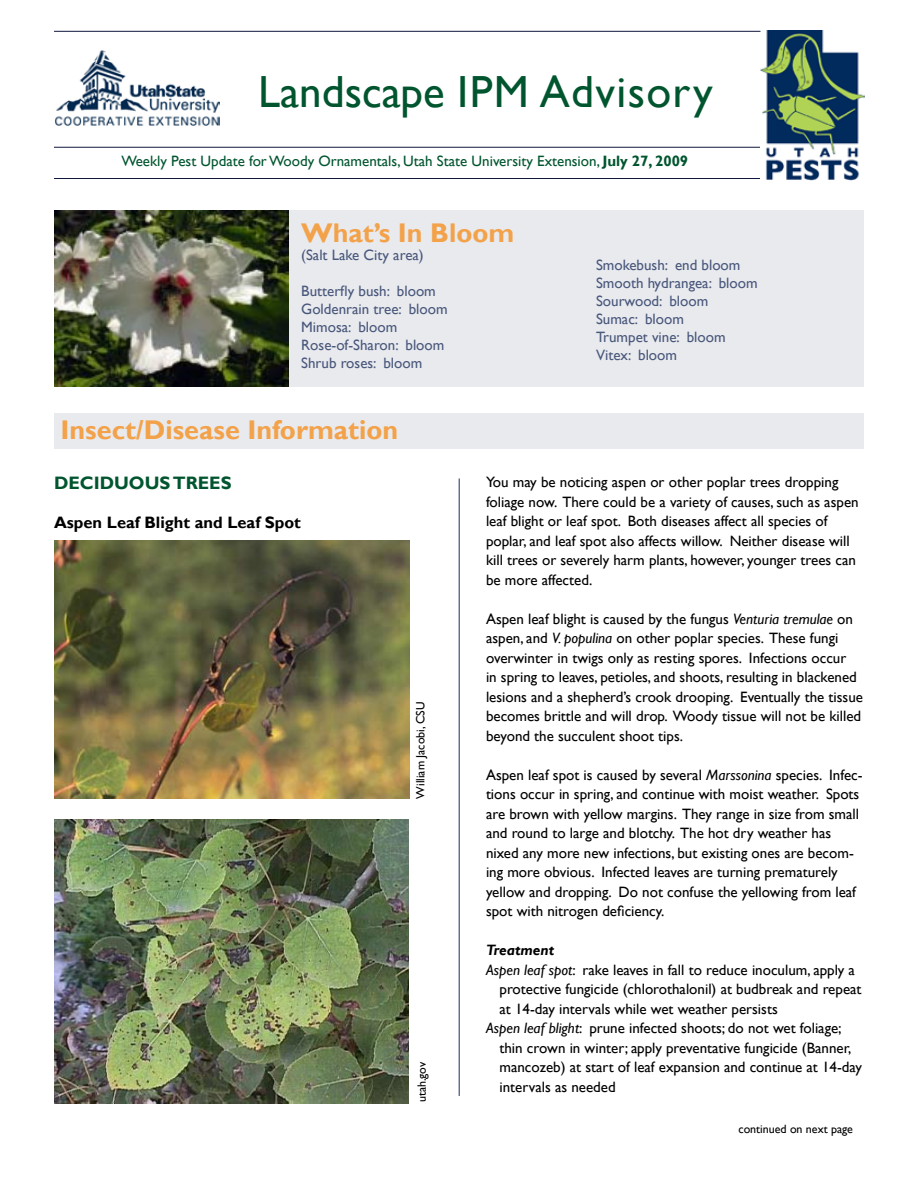
<style>
.page{position:relative;width:918px;height:1188px;background:#fff}
.page>*{position:absolute;margin:0;border:0;box-sizing:border-box;transform-origin:0 0}
.t1{font:45px "Gill Sans";letter-spacing:.03em;color:#00552f}
.t2{font:700 27px "Gill Sans";color:#f3a24a}
.t3{font:700 18px "Gill Sans";color:#00552f}
.t4{font:700 16.5px "Gill Sans";color:#000}
.t5{font:15px/19.5px "Gill Sans";color:#000}
.t6{font:15px/18px "Gill Sans";color:#49577b}
.t7{font:15px "Gill Sans";color:#00552f}
.t8{font:italic 700 15px "Gill Sans";color:#000}
.t9{font:12px "Gill Sans";color:#000}
.s1{font-weight:700}
.s2{font-style:italic}
</style>
<div class="page">
<hr style="left:54px;top:147px;width:710px;height:1px;background:#0f173c">
<hr style="left:54px;top:178px;width:711px;height:1px;background:#0f173c">
<div style="left:54px;top:414px;width:810px;height:35px;background:#e8eaee"></div>
<div style="left:288px;top:210px;width:576px;height:177px;background:#e8eaee"></div>
<hr style="left:459px;top:478px;width:1px;height:618px;background:#1b2d5a">
<img style="left:761px;top:30px;width:103px;height:151px">
<img style="left:54px;top:50px;width:166px;height:75px">
<hr style="left:54px;top:31px;width:706px;height:1px;background:#0f173c">
<img style="left:54px;top:210px;width:234px;height:176px">
<img style="left:54px;top:540px;width:355px;height:259px">
<img style="left:54px;top:819px;width:354px;height:284px">
<h1 class="t1" style="left:258px;top:66px;width:456px">Landscape IPM Advisory</h1>
<p class="t7" style="left:121px;top:152px;width:568px">Weekly Pest Update for Woody Ornamentals, Utah State University Extension, <span class="s1">July 27, 2009</span></p>
<h2 class="t2" style="left:301px;top:217px;width:215px">What’s In Bloom</h2>
<p class="t6" style="left:301px;top:247px;width:124px">(Salt Lake City area)</p>
<p class="t6" style="left:301px;top:283px;width:148px">Butterfly bush: bloom<br>Goldenrain tree: bloom<br>Mimosa: bloom<br>Rose-of-Sharon: bloom<br>Shrub roses: bloom</p>
<p class="t6" style="left:596px;top:256px;width:163px">Smokebush: end bloom<br>Smooth hydrangea: bloom<br>Sourwood: bloom<br>Sumac: bloom<br>Trumpet vine: bloom<br>Vitex: bloom</p>
<h2 class="t2" style="left:61px;top:414px;width:339px">Insect/Disease Information</h2>
<p class="t3" style="left:54px;top:473px;width:179px">DECIDUOUS TREES</p>
<p class="t4" style="left:54px;top:513px;width:249px">Aspen Leaf Blight and Leaf Spot</p>
<p class="t9" style="left:413px;top:799px;width:98px;rotate:-90deg">William Jacobi, CSU</p>
<p class="t9" style="left:415px;top:1102px;width:42px;rotate:-90deg">utah.gov</p>
<p class="t5" style="left:486px;top:473px;width:374px">You may be noticing aspen or other poplar trees dropping foliage now. There could be a variety of causes, such as aspen leaf blight or leaf spot. Both diseases affect all species of poplar, and leaf spot also affects willow. Neither disease will kill trees or severely harm plants, however, younger trees can be more affected.</p>
<p class="t5" style="left:486px;top:609px;width:379px">Aspen leaf blight is caused by the fungus <span class="s2">Venturia tremulae</span> on aspen, and <span class="s2">V. populina</span> on other poplar species. These fungi overwinter in twigs only as resting spores. Infections occur<br>in spring to leaves, petioles, and shoots, resulting in blackened lesions and a shepherd’s crook drooping. Eventually the tissue becomes brittle and will drop. Woody tissue will not be killed beyond the succulent shoot tips.</p>
<p class="t5" style="left:486px;top:765px;width:378px">Aspen leaf spot is caused by several <span class="s2">Marssonina</span> species. Infec&shy;tions occur in spring, and continue with moist weather. Spots are brown with yellow margins. They range in size from small and round to large and blotchy. The hot dry weather has nixed any more new infections, but existing ones are becom&shy;ing more obvious. Infected leaves are turning prematurely yellow and dropping. Do not confuse the yellowing from leaf spot with nitrogen deficiency.</p>
<p class="t8" style="left:486px;top:942px;width:70px">Treatment</p>
<p class="t5" style="left:486px;top:960px;width:370px"><span class="s2">Aspen leaf spot</span>: rake leaves in fall to reduce inoculum, apply a</p>
<p class="t5" style="left:500px;top:980px;width:364px">protective fungicide (chlorothalonil) at budbreak and repeat</p>
<p class="t5" style="left:500px;top:999px;width:280px">at 14-day intervals while wet weather persists</p>
<p class="t5" style="left:486px;top:1019px;width:357px"><span class="s2">Aspen leaf blight</span>: prune infected shoots; do not wet foliage;</p>
<p class="t5" style="left:500px;top:1038px;width:353px">thin crown in winter; apply preventative fungicide (Banner,</p>
<p class="t5" style="left:500px;top:1058px;width:364px">mancozeb) at start of leaf expansion and continue at 14-day</p>
<p class="t5" style="left:500px;top:1077px;width:118px">intervals as needed</p>
<p class="t9" style="left:738px;top:1122px;width:116px">continued on next page</p>
</div>
